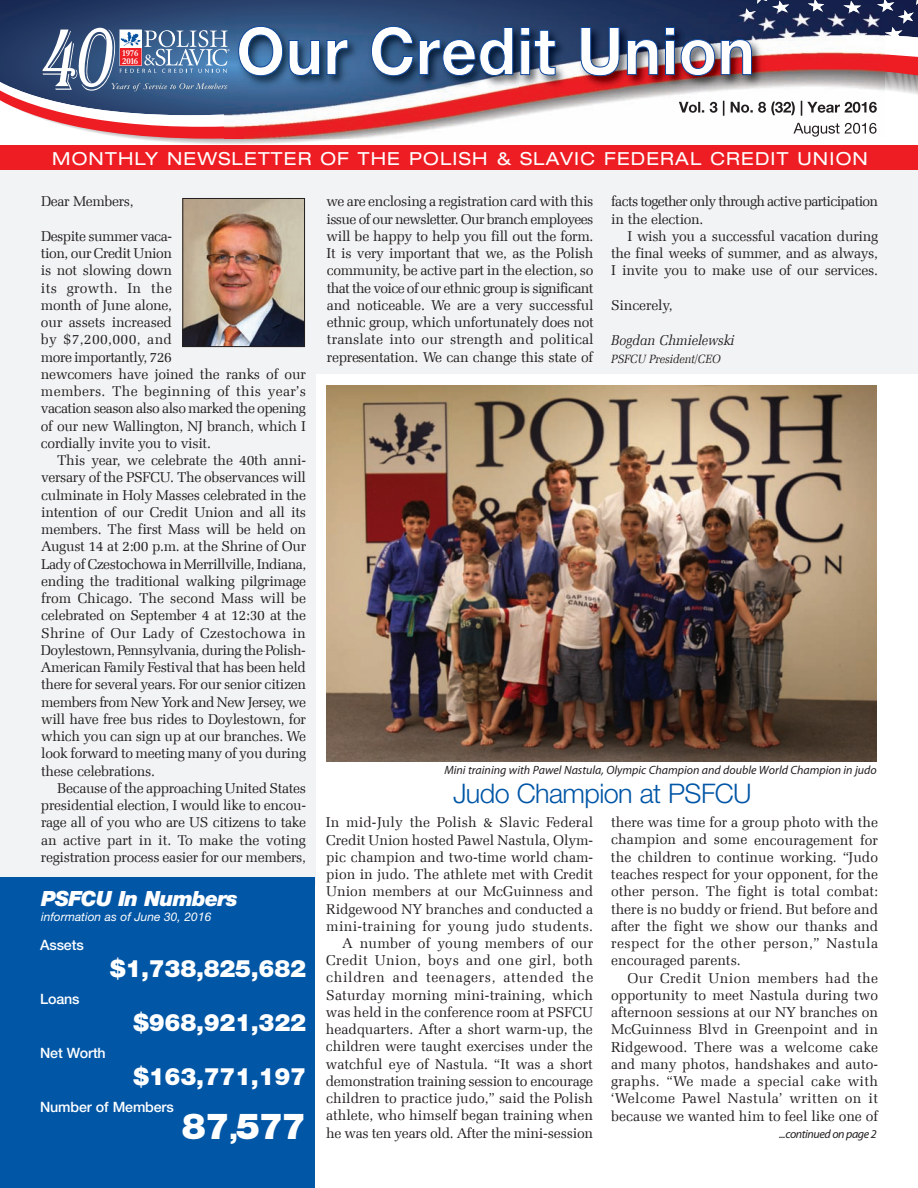
<style>
.page{position:relative;width:918px;height:1188px;background:#fff}
.page>*{position:absolute;margin:0;border:0;box-sizing:border-box;transform-origin:0 0}
.t1{font:700 66px "Helvetica Neue LT Pro";letter-spacing:.01em;color:#fff;scale:.95 1}
.t2{font:900 36px "Helvetica Neue LT Pro";color:#fff}
.t3{font:300 27px "Helvetica Neue LT Pro";letter-spacing:-.02em;color:#0156a6}
.t4{font:900 24px "Helvetica Neue LT Pro";letter-spacing:-.015em;color:#fff}
.t5{font:italic 900 21px "Helvetica Neue LT Pro";letter-spacing:-.035em;color:#fff}
.t6{font:expanded 18px "Helvetica Neue LT Pro";letter-spacing:.065em;color:#fff}
.t7{font:14.25px/17.2px "Zapf Ellipt EU";letter-spacing:-.005em;color:#231f20;text-align:justify}
.t8{font:14.25px/17.2px "Zapf Ellipt EU";letter-spacing:-.05em;color:#231f20}
.t9{font:500 14.25px "Helvetica Neue LT Pro";letter-spacing:-.01em;color:#fff}
.t10{font:italic 14.25px "Zapf Ellipt EU";letter-spacing:-.005em;color:#231f20;scale:.94 1}
.t11{font:14.25px "Zapf Ellipt EU";letter-spacing:-.03em;color:#231f20}
.t12{font:italic 12px "Myriad Pro NPL";color:#231f20}
.t13{font:italic 12px "Helvetica Neue LT Pro";color:#fff}
.t14{font:italic 12px "Myriad Pro NPL";letter-spacing:-.035em;color:#231f20}
.t15{font:italic 12px "Zapf Ellipt EU";letter-spacing:-.005em;color:#231f20;scale:.94 1}
.t16{font:700 9.15px/7.5px "Garamond";letter-spacing:-.02em;color:#fff}
.s1{font-size:27px}
</style>
<div class="page">
<div style="left:0;top:167px;width:316px;height:718px;background:#f2f3f4"></div>
<div style="left:316px;top:169px;width:602px;height:204px;background:#f2f3f4"></div>
<svg style="left:0;top:0;width:904px;height:33px;background:#243b65"></svg>
<svg style="left:0;top:52px;width:338px;height:92px"></svg>
<svg style="left:0;top:53px;width:918px;height:86px"></svg>
<div style="left:0;top:145px;width:918px;height:24px;background:#ee1d23"></div>
<img style="left:225px;top:12px;width:660px;height:126px">
<img style="left:681px;top:101px;width:196px;height:15px">
<img style="left:793px;top:123px;width:84px;height:14px">
<svg style="left:238px;top:26px;width:82px;height:51px;background:#2c5683"></svg>
<svg style="left:326px;top:39px;width:23px;height:36px"></svg>
<svg style="left:371px;top:26px;width:143px;height:51px;background:#20416c"></svg>
<svg style="left:520px;top:27px;width:36px;height:49px;background:#274067"></svg>
<svg style="left:580px;top:27px;width:40px;height:50px;background:#46506f"></svg>
<svg style="left:627px;top:39px;width:32px;height:36px"></svg>
<img style="left:665px;top:18px;width:253px;height:58px">
<div style="left:0;top:877px;width:315px;height:311px;background:#0156a6"></div>
<svg style="left:43px;top:28px;width:187px;height:63px;background:#6c81a3"></svg>
<img style="left:185px;top:200px;width:118px;height:145px">
<div style="left:183px;top:198px;width:122px;height:149px;border:1px solid #231f20"></div>
<img style="left:326px;top:385px;width:551px;height:376px">
<svg style="left:732px;top:0;width:186px;height:12px;background:#394367"></svg>
<p class="t16" style="left:122px;top:50px;width:18px">1976<br>2016</p>
<h1 class="t1" style="left:236px;top:28px;width:547px">Our Credit Union</h1>
<p class="t6" style="left:52px;top:152px;width:817px">MONTHLY NEWSLETTER OF THE POLISH &amp; SLAVIC FEDERAL CREDIT UNION</p>
<p class="t11" style="left:41px;top:193px;width:94px">Dear Members,</p>
<p class="t7" style="left:41px;top:228px;width:267px;text-align:left">Despite summer vaca -<br>tion, our Credit Union<br>is not slowing down<br>its growth. In the<br>month of June alone,<br>our assets in creased<br>by $7,200,000, and<br>more importantly, 726<br>newcomers have joined the ranks of our members. The beginning of this year’s vacation season also also marked the opening of our new Wallington, NJ branch, which I cordially invite you to visit.</p>
<p class="t7" style="left:41px;top:452px;width:267px;text-indent:16px">This year, we celebrate the 40th anni - versary of the PSFCU. The observances will culminate in Holy Masses celebrated in the intention of our Credit Union and all its members. The first Mass will be held on August 14 at 2:00 p.m. at the Shrine of Our Lady of Czestochowa in Merrillville, Indiana, ending the traditional walking pilgrimage from Chicago. The second Mass will be celebrated on September 4 at 12:30 at the Shrine of Our Lady of Czestochowa in Doylestown, Pennsylvania, during the Polish-American Family Festival that has been held there for several years. For our senior citizen members from New York and New Jersey, we will have free bus rides to Doylestown, for which you can sign up at our branches. We look forward to meeting many of you during these celebrations.</p>
<p class="t7" style="left:41px;top:780px;width:267px;text-indent:16px">Because of the approaching United States presidential election, I would like to encou - rage all of you who are US citizens to take an active part in it. To make the voting registration process easier for our members,</p>
<h3 class="t5" style="left:41px;top:891px;width:198px">PSFCU In Numbers</h3>
<p class="t13" style="left:41px;top:913px;width:172px">information as of June 30, 2016</p>
<p class="t9" style="left:40px;top:940px;width:45px">Assets</p>
<h3 class="t4" style="left:110px;top:960px;width:198px">$1,738,825,682</h3>
<p class="t9" style="left:40px;top:994px;width:41px">Loans</p>
<h3 class="t4" style="left:133px;top:1014px;width:174px">$968,921,322</h3>
<p class="t9" style="left:40px;top:1048px;width:67px">Net Worth</p>
<h3 class="t4" style="left:133px;top:1068px;width:174px">$163,771,197</h3>
<p class="t9" style="left:40px;top:1102px;width:135px">Number of Members</p>
<h2 class="t2" style="left:182px;top:1114px;width:126px">87<span class="s1">,</span>577</h2>
<p class="t7" style="left:326px;top:193px;width:269px">we are enclosing a registration card with this issue of our newsletter. Our branch employees will be happy to help you fill out the form.<br>It is very important that we, as the Polish community, be active part in the election, so that the voice of our ethnic group is significant and noticeable. We are a very successful ethnic group, which unfortunately does not translate into our strength and political representation. We can change this state of</p>
<p class="t8" style="left:611px;top:193px;width:268px">facts together only through active participation in the election.</p>
<p class="t7" style="left:611px;top:228px;width:268px;text-indent:16px">I wish you a successful vacation during the final weeks of summer, and as always, I invite you to make use of our services.</p>
<p class="t7" style="left:611px;top:297px;width:63px">Sincerely,</p>
<p class="t10" style="left:611px;top:332px;width:133px">Bogdan Chmielewski</p>
<p class="t15" style="left:611px;top:352px;width:118px">PSFCU President/CEO</p>
<p class="t12" style="left:444px;top:765px;width:434px">Mini training with Pawel Nastula, Olympic Champion and double World Champion in judo</p>
<h3 class="t3" style="left:453px;top:784px;width:300px">Judo Champion at PSFCU</h3>
<p class="t7" style="left:326px;top:814px;width:269px;text-align:right">In mid-July the Polish &amp; Slavic Federal Credit Union hosted Pawel Nastula, Olym - pic champion and two-time world cham - pion in judo. The athlete met with Credit Union members at our McGuinness and Ridgewood NY branches and conducted a mini-training for young judo students.<br>A number of young members of our Credit Union, boys and one girl, both children and teenagers, attended the Saturday morning mini-training, which was held in the conference room at PSFCU headquarters. After a short warm-up, the children were taught exercises under the watchful eye of Nastula. “It was a short demonstration training session to encourage children to practice judo,” said the Polish athlete, who himself began training when he was ten years old. After the mini-session</p>
<p class="t7" style="left:611px;top:814px;width:269px">there was time for a group photo with the champion and some encouragement for the children to continue working. “Judo teaches respect for your opponent, for the other person. The fight is total combat: there is no buddy or friend. But before and after the fight we show our thanks and respect for the other person,” Nastula encouraged parents.</p>
<p class="t7" style="left:611px;top:969px;width:269px;text-indent:16px">Our Credit Union members had the opportunity to meet Nastula during two afternoon sessions at our NY branches on McGuinness Blvd in Greenpoint and in Ridgewood. There was a welcome cake and many photos, handshakes and auto - graphs. “We made a special cake with ‘Welcome Pawel Nastula’ written on it because we wanted him to feel like one of</p>
<p class="t14" style="left:779px;top:1129px;width:99px">...continued on page 2</p>
</div>
